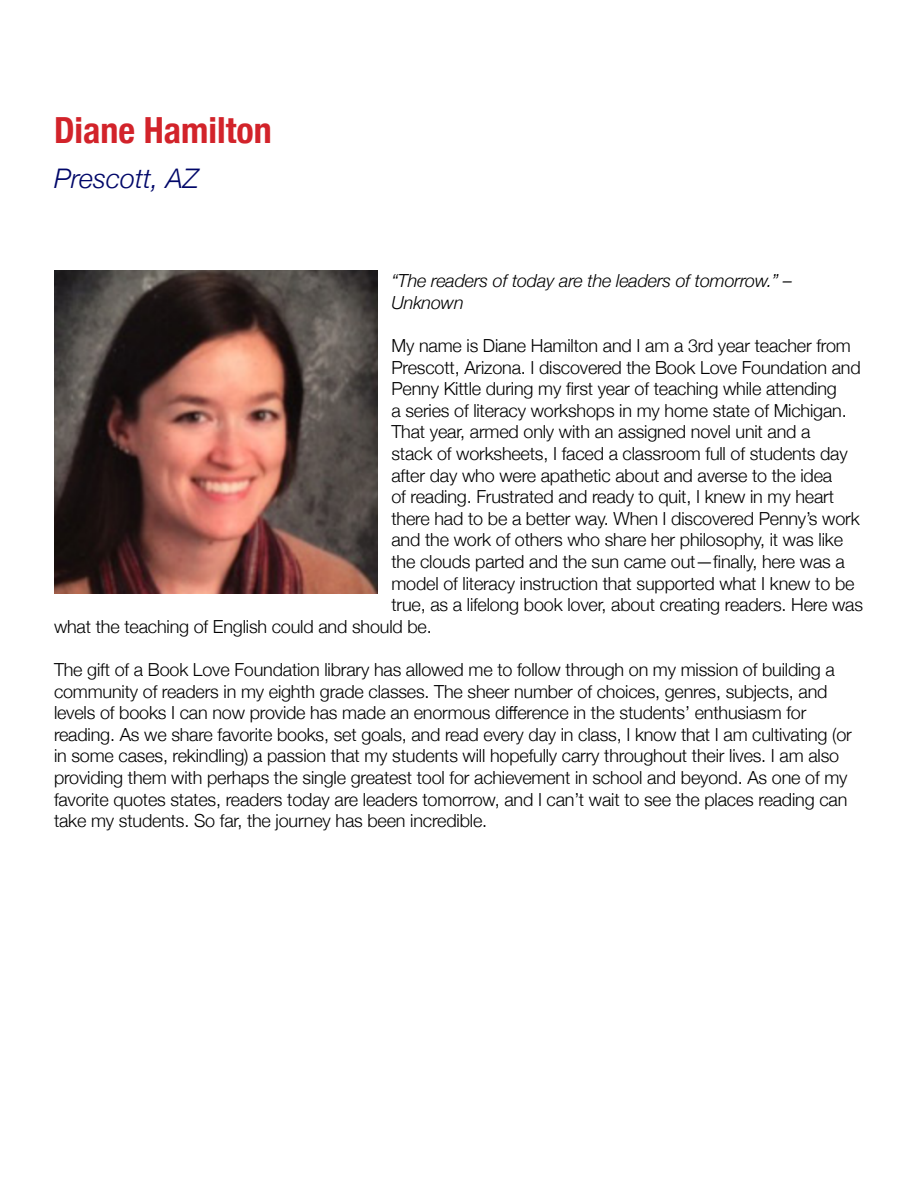
<style>
.page{position:relative;width:918px;height:1188px;background:#fff}
.page>*{position:absolute;margin:0;border:0;box-sizing:border-box;transform-origin:0 0}
.t1{font:700 condensed 36px "Helvetica Neue";color:#d2232a}
.t2{font:italic 300 27px "Helvetica Neue";color:#000769}
.t3{font:300 18px/21.6px "Helvetica Neue";letter-spacing:-.01em;color:#000}
.t4{font:italic 300 18px/21.6px "Helvetica Neue";letter-spacing:-.01em;color:#000}
</style>
<div class="page">
<img style="left:54px;top:270px;width:324px;height:324px">
<h1 class="t1" style="left:54px;top:100px;width:219px">Diane Hamilton</h1>
<h2 class="t2" style="left:54px;top:157px;width:146px">Prescott, AZ</h2>
<p class="t4" style="left:392px;top:269px;width:402px">“The readers of today are the leaders of tomorrow.” –<br>Unknown</p>
<p class="t3" style="left:392px;top:333px;width:461px">My name is Diane Hamilton and I am a 3rd year teacher from</p>
<p class="t3" style="left:392px;top:355px;width:471px">Prescott, Arizona. I discovered the Book Love Foundation and</p>
<p class="t3" style="left:392px;top:377px;width:447px">Penny Kittle during my first year of teaching while attending</p>
<p class="t3" style="left:392px;top:398px;width:457px">a series of literacy workshops in my home state of Michigan.</p>
<p class="t3" style="left:392px;top:420px;width:421px">That year, armed only with an assigned novel unit and a</p>
<p class="t3" style="left:392px;top:441px;width:458px">stack of worksheets, I faced a classroom full of students day</p>
<p class="t3" style="left:392px;top:463px;width:442px">after day who were apathetic about and averse to the idea</p>
<p class="t3" style="left:392px;top:485px;width:444px">of reading. Frustrated and ready to quit, I knew in my heart</p>
<p class="t3" style="left:392px;top:506px;width:470px">there had to be a better way. When I discovered Penny’s work</p>
<p class="t3" style="left:392px;top:528px;width:453px">and the work of others who share her philosophy, it was like</p>
<p class="t3" style="left:392px;top:549px;width:455px">the clouds parted and the sun came out—finally, here was a</p>
<p class="t3" style="left:392px;top:571px;width:465px">model of literacy instruction that supported what I knew to be</p>
<p class="t3" style="left:392px;top:593px;width:473px">true, as a lifelong book lover, about creating readers. Here was</p>
<p class="t3" style="left:54px;top:614px;width:379px">what the teaching of English could and should be.</p>
<p class="t3" style="left:54px;top:657px;width:799px">The gift of a Book Love Foundation library has allowed me to follow through on my mission of building a community of readers in my eighth grade classes. The sheer number of choices, genres, subjects, and levels of books I can now provide has made an enormous difference in the students’ enthusiasm for reading. As we share favorite books, set goals, and read every day in class, I know that I am cultivating (or in some cases, rekindling) a passion that my students will hopefully carry throughout their lives. I am also providing them with perhaps the single greatest tool for achievement in school and beyond. As one of my favorite quotes states, readers today are leaders tomorrow, and I can’t wait to see the places reading can take my students. So far, the journey has been incredible.</p>
</div>
